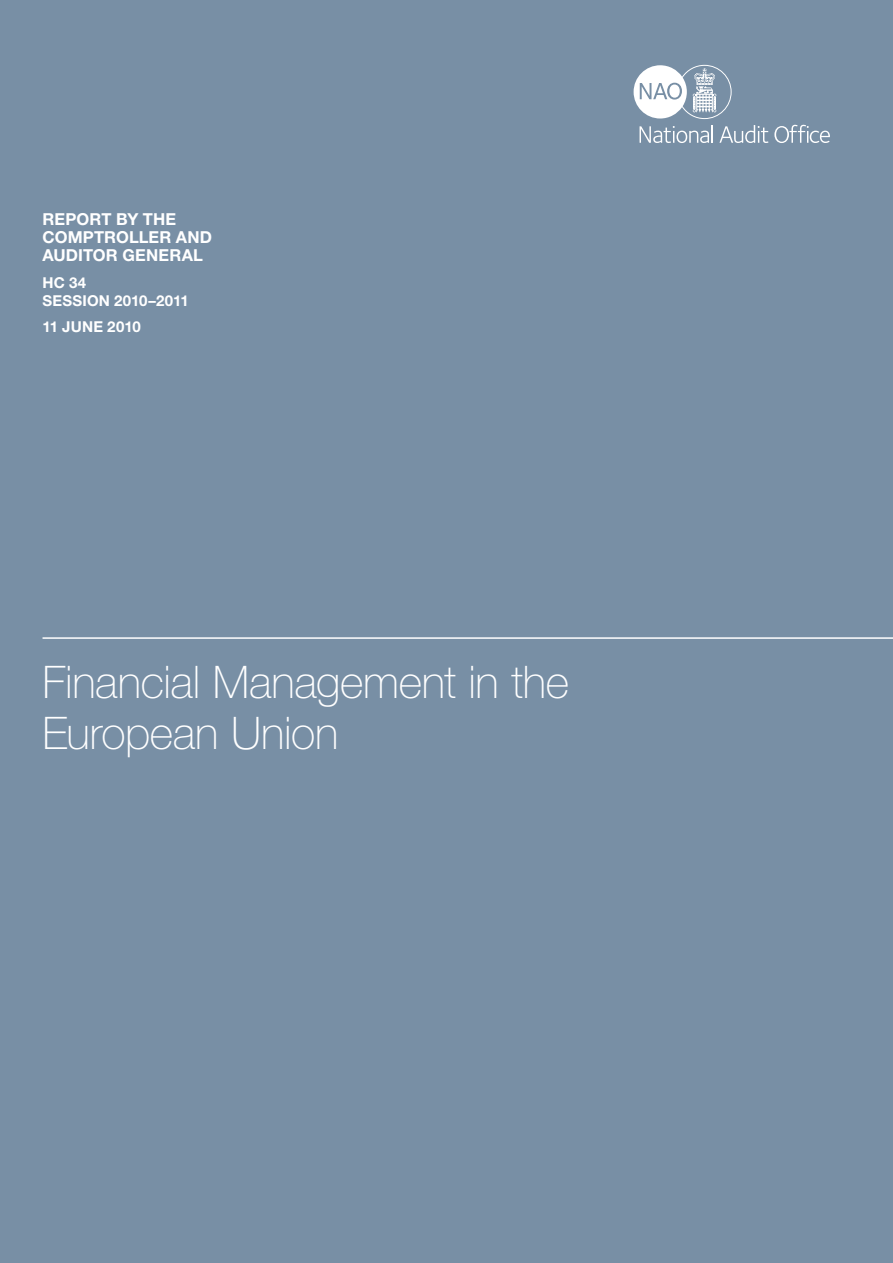
<style>
.page{position:relative;width:893px;height:1263px;background:#788fa5}
.page>*{position:absolute;margin:0;border:0;box-sizing:border-box;transform-origin:0 0}
.HEAD_30_34pt_COVER_T{font:100 45px/51px "Helvetica Neue LT Std";letter-spacing:-.01em;color:#fff}
.HEAD_11_12pt_DESCRIP{font:700 16.5px/18px "Helvetica Neue LT Std";letter-spacing:.01em;color:#fff}
.HEAD_10_12pt_DESCRIP{font:700 15px/18px "Helvetica Neue LT Std";letter-spacing:.01em;color:#fff}
</style>
<div class="page">
<svg style="left:634px;top:65px;width:98px;height:54px"></svg>
<svg style="left:639px;top:125px;width:74px;height:18px"></svg>
<svg style="left:719px;top:125px;width:49px;height:18px"></svg>
<svg style="left:774px;top:125px;width:56px;height:18px"></svg>
<hr style="left:43px;top:637px;width:850px;height:2px;background:#fff">
<p class="HEAD_11_12pt_DESCRIP" style="left:43px;top:210px;width:171px">REPORT BY THE<br>COMPTROLLER AND<br>AUDITOR GENERAL</p>
<p class="HEAD_10_12pt_DESCRIP" style="left:43px;top:273px;width:148px">HC 34<br>SESSION 2010–2011</p>
<p class="HEAD_10_12pt_DESCRIP" style="left:43px;top:318px;width:100px">11 JUNE 2010</p>
<p class="HEAD_30_34pt_COVER_T" style="left:43px;top:656px;width:528px">Financial Management in the<br>European Union</p>
</div>
